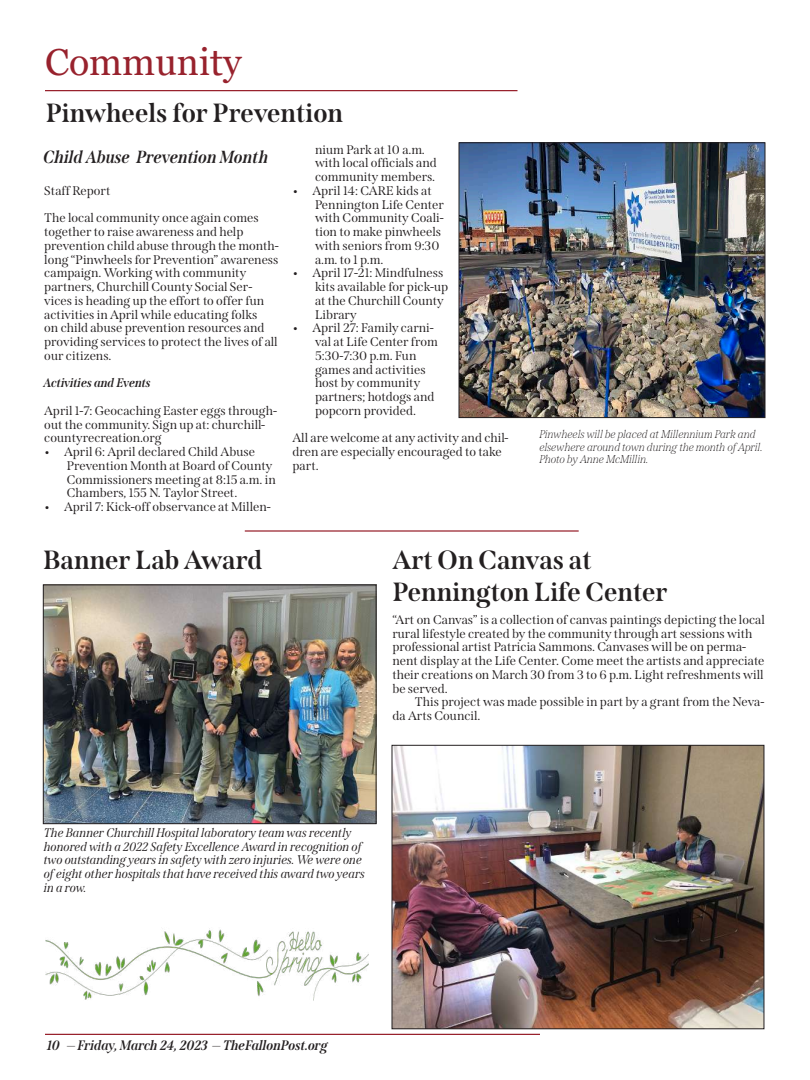
<style>
.page{position:relative;width:810px;height:1080px;background:#fff}
.page>*{position:absolute;margin:0;border:0;box-sizing:border-box;transform-origin:0 0}
.t1{font:37.5px "Georgia";color:#98222d}
.t2{font:700 26.25px/31.5px "Span";color:#231f20}
.t3{font:italic 700 17.5px "Span";color:#231f20}
.t4{font:italic 700 13.75px "Span";color:#231f20}
.t5{font:12.5px/13.8px "Span";color:#231f20}
.t6{font:italic 12.5px/13.8px "Span";color:#231f20}
.t7{font:italic 700 12.5px "Span";color:#231f20}
.t8{font:italic 100 11.25px/12.5px "Span";color:#231f20}
</style>
<div class="page">
<hr style="left:45px;top:1034px;width:495px;height:1px;background:#98222d">
<hr style="left:45px;top:90px;width:473px;height:1px;background:#98222d">
<img style="left:461px;top:144px;width:302px;height:272px">
<div style="left:459px;top:142px;width:306px;height:276px;border:1px solid #231f20"></div>
<img style="left:45px;top:587px;width:329px;height:235px">
<div style="left:43px;top:585px;width:333px;height:239px;border:1px solid #231f20"></div>
<hr style="left:245px;top:530px;width:334px;height:2px;background:#98222d">
<img style="left:45px;top:928px;width:323px;height:73px">
<img style="left:394px;top:747px;width:368px;height:280px">
<div style="left:392px;top:745px;width:372px;height:284px;border:1px solid #231f20"></div>
<h1 class="t1" style="left:45px;top:39px;width:198px">Community</h1>
<h2 class="t2" style="left:46px;top:97px;width:299px">Pinwheels for Prevention</h2>
<p class="t5" style="left:315px;top:143px;width:123px">nium Park at 10 a.m. with local officials and community members.</p>
<p class="t5" style="left:315px;top:184px;width:130px;text-indent:-22px">• April 14: CARE kids at<br>Pennington Life Center with Community Coali&shy;tion to make pinwheels with seniors from 9:30 a.m. to 1 p.m.</p>
<p class="t5" style="left:315px;top:266px;width:135px;text-indent:-22px">• April 17-21: Mindfulness kits available for pick-up at the Churchill County<br>Library</p>
<p class="t5" style="left:315px;top:321px;width:125px;text-indent:-22px">• April 27: Family carni&shy;val at Life Center from<br>5:30-7:30 p.m. Fun games and activities host by community partners; hotdogs and popcorn provided.</p>
<p class="t5" style="left:292px;top:431px;width:218px">All are welcome at any activity and chil&shy;dren are especially encouraged to take part.</p>
<p class="t8" style="left:540px;top:428px;width:225px">Pinwheels will be placed at Millennium Park and elsewhere around town during the month of April.<br>Photo by Anne McMillin.</p>
<h3 class="t3" style="left:44px;top:147px;width:227px">Child Abuse Prevention Month</h3>
<p class="t5" style="left:44px;top:184px;width:68px">Staff Report</p>
<p class="t5" style="left:44px;top:211px;width:236px">The local community once again comes together to raise awareness and help prevention child abuse through the month&shy;long “Pinwheels for Prevention” awareness campaign. Working with community partners, Churchill County Social Ser&shy;vices is heading up the effort to offer fun activities in April while educating folks<br>on child abuse prevention resources and providing services to protect the lives of all our citizens.</p>
<p class="t7" style="left:44px;top:376px;width:109px">Activities and Events</p>
<p class="t5" style="left:44px;top:404px;width:234px">April 1-7: Geocaching Easter eggs through&shy;out the community. Sign up at: churchill&shy;countyrecreation.org</p>
<p class="t5" style="left:67px;top:445px;width:211px;text-indent:-22px">• April 6: April declared Child Abuse Prevention Month at Board of County Commissioners meeting at 8:15 a.m. in Chambers, 155 N. Taylor Street.</p>
<p class="t5" style="left:44px;top:500px;width:228px">• April 7: Kick-off observance at Millen-</p>
<h2 class="t2" style="left:43px;top:545px;width:221px">Banner Lab Award</h2>
<h2 class="t2" style="left:392px;top:545px;width:276px">Art On Canvas at<br>Pennington Life Center</h2>
<p class="t5" style="left:392px;top:613px;width:374px">“Art on Canvas” is a collection of canvas paintings depicting the local rural lifestyle created by the community through art sessions with professional artist Patricia Sammons. Canvases will be on perma&shy;nent display at the Life Center. Come meet the artists and appreciate their creations on March 30 from 3 to 6 p.m. Light refreshments will be served.</p>
<p class="t5" style="left:392px;top:695px;width:373px;text-indent:22px">This project was made possible in part by a grant from the Neva&shy;da Arts Council.</p>
<p class="t6" style="left:45px;top:826px;width:322px">The Banner Churchill Hospital laboratory team was recently honored with a 2022 Safety Excellence Award in recognition of two outstanding years in safety with zero injuries. We were one of eight other hospitals that have received this award two years in a row.</p>
<p class="t4" style="left:47px;top:1037px;width:283px">10 — Friday, March 24, 2023 — TheFallonPost.org</p>
</div>
